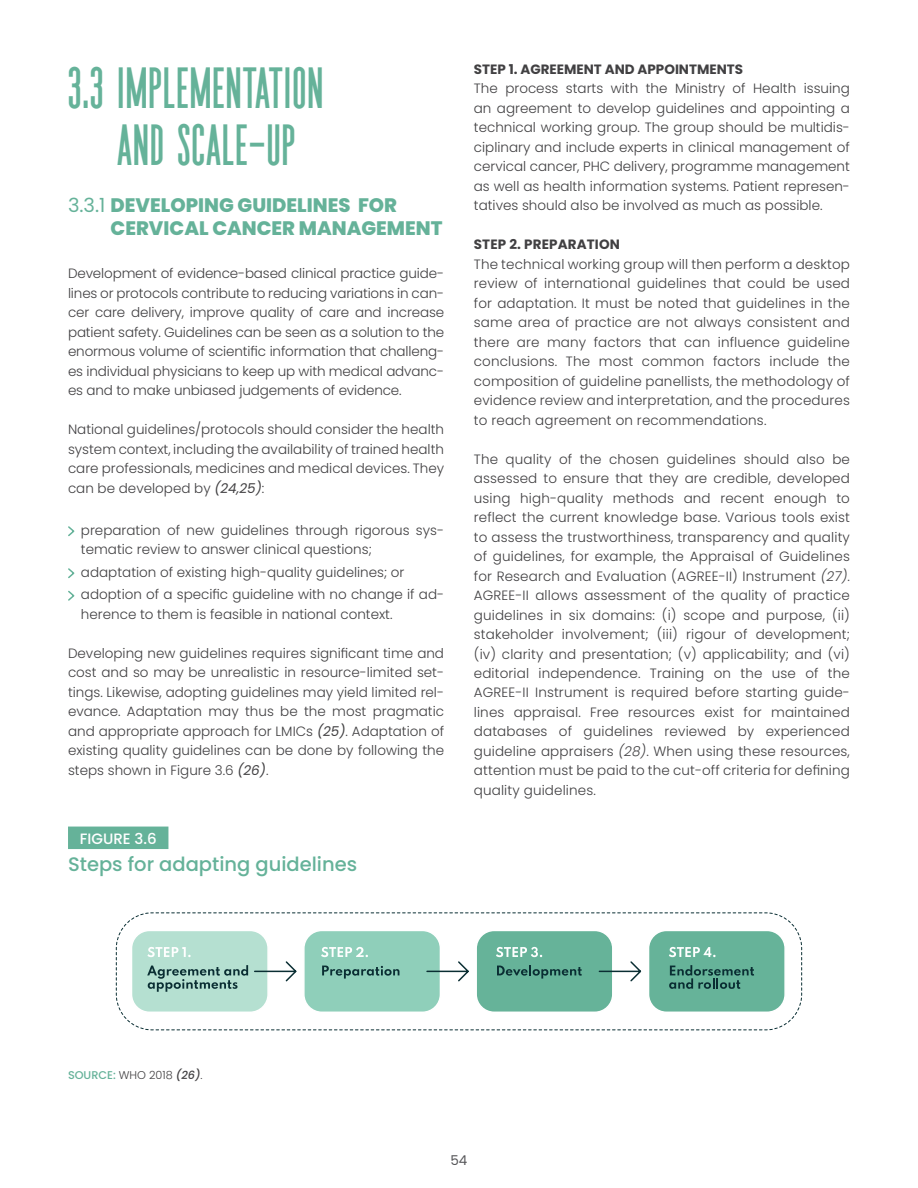
<style>
.page{position:relative;width:918px;height:1188px;background:#fff}
.page>*{position:absolute;margin:0;border:0;box-sizing:border-box;transform-origin:0 0}
.t1{font:700 45px/57px "The National";letter-spacing:.025em;color:#65b299;text-align:center}
.t2{font:800 19.5px/23.4px "Poppins";color:#65b299}
.t3{font:500 19.5px "Poppins";color:#65b299}
.t4{font:500 15px "Poppins";color:#fff}
.t5{font:300 13.5px/19.5px "Poppins";color:#414042;text-align:justify}
.t6{font:700 13.5px "Poppins";letter-spacing:.005em;color:#414042}
.t7{font:13.5px "Poppins";color:#565659}
.t8{font:300 11.25px "Poppins";color:#414042}
.s1{font-weight:400}
.s2{font-weight:400;font-style:italic}
.s3{font-style:italic}
.s4{font-weight:500;color:#65b299}
.s5{font-weight:500;font-style:italic}
</style>
<div class="page">
<svg style="left:68px;top:526px;width:7px;height:11px"></svg>
<svg style="left:68px;top:568px;width:7px;height:11px"></svg>
<svg style="left:68px;top:590px;width:7px;height:11px"></svg>
<div style="left:68px;top:827px;width:100px;height:22px;background:#65b299"></div>
<svg style="left:116px;top:912px;width:686px;height:119px"></svg>
<h1 class="t1" style="left:68px;top:59px;width:257px">3.3 IMPLEMENTATION<br>AND SCALE-UP</h1>
<h2 class="t2" style="left:111px;top:193px;width:333px;text-indent:-43px"><span class="s1">3.3.1</span> DEVELOPING GUIDELINES FOR<br>CERVICAL CANCER MANAGEMENT</h2>
<p class="t5" style="left:68px;top:264px;width:378px">Development of evidence-based clinical practice guide&shy;lines or protocols contribute to reducing variations in can&shy;cer care delivery, improve quality of care and increase patient safety. Guidelines can be seen as a solution to the enormous volume of scientific information that challeng&shy;es individual physicians to keep up with medical advanc&shy;es and to make unbiased judgements of evidence.</p>
<p class="t5" style="left:68px;top:420px;width:378px">National guidelines/protocols should consider the health system context, including the availability of trained health care professionals, medicines and medical devices. They can be developed by <span class="s2">(24,25)</span>:</p>
<p class="t5" style="left:81px;top:520px;width:365px">preparation of new guidelines through rigorous sys&shy;tematic review to answer clinical questions;</p>
<p class="t5" style="left:81px;top:561px;width:365px;line-height:22.5px">adaptation of existing high-quality guidelines; or adoption of a specific guideline with no change if ad-</p>
<p class="t5" style="left:81px;top:604px;width:313px">herence to them is feasible in national context.</p>
<p class="t5" style="left:68px;top:643px;width:378px">Developing new guidelines requires significant time and cost and so may be unrealistic in resource-limited set&shy;tings. Likewise, adopting guidelines may yield limited rel&shy;evance. Adaptation may thus be the most pragmatic and appropriate approach for LM ICs <span class="s2">(25)</span>. Adaptation of existing quality guidelines can be done by following the steps shown in Figure 3.6 <span class="s2">(26)</span>.</p>
<p class="t4" style="left:80px;top:830px;width:79px">Figure 3.6</p>
<h2 class="t3" style="left:68px;top:853px;width:291px">Steps for adapting guidelines</h2>
<p class="t6" style="left:474px;top:61px;width:17px">STEP</p>
<p class="t6" style="left:509px;top:61px;width:32px">1. AGREEMENT</p>
<p class="t6" style="left:605px;top:61px;width:11px">AND</p>
<p class="t6" style="left:638px;top:61px;width:10px">APPOINTMENTS</p>
<p class="t5" style="left:474px;top:79px;width:378px">The process starts with the M inistry of Health issuing an agreement to develop guidelines and appointing a technical working group. The group should be multidis&shy;ciplinary and include experts in clinical management of cervical cancer, PHC delivery, programme management as well as health information systems. Patient represen&shy;tatives should also be involved as much as possible.</p>
<p class="t6" style="left:474px;top:237px;width:18px">STEP</p>
<p class="t6" style="left:509px;top:237px;width:33px">2. PREPARATION</p>
<p class="t5" style="left:474px;top:254px;width:378px">The technical working group will then perform a desktop review of international guidelines that could be used for adaptation. It must be noted that guidelines in the same area of practice are not always consistent and there are many factors that can influence guideline conclusions. The most common factors include the composition of guideline panellists, the methodology of evidence review and interpretation, and the procedures to reach agreement on recommendations.</p>
<p class="t5" style="left:474px;top:449px;width:378px">The quality of the chosen guidelines should also be assessed to ensure that they are credible, developed using high-quality methods and recent enough to reflect the current knowledge base. Various tools exist to assess the trustworthiness, transparency and quality of guidelines, for example, the Appraisal of Guidelines for Research and Evaluation (AGREE-II) Instrument <span class="s3">(27)</span>.<br>AGREE-II allows assessment of the quality of practice guidelines in six domains: (i) scope and purpose, (ii) stakeholder involvement; (iii) rigour of development; (iv) clarity and presentation; (v) applicability; and (vi) editorial independence. Training on the use of the AGREE-II Instrument is required before starting guide&shy;lines appraisal. Free resources exist for maintained databases of guidelines reviewed by experienced guideline appraisers <span class="s3">(28)</span>. When using these resources, attention must be paid to the cut-off criteria for defining quality guidelines.</p>
<p class="t8" style="left:68px;top:1069px;width:136px"><span class="s4">Source:</span> WHO 2018 <span class="s5">(26)</span>.</p>
<p class="t7" style="left:451px;top:1153px;width:18px">54</p>
</div>
